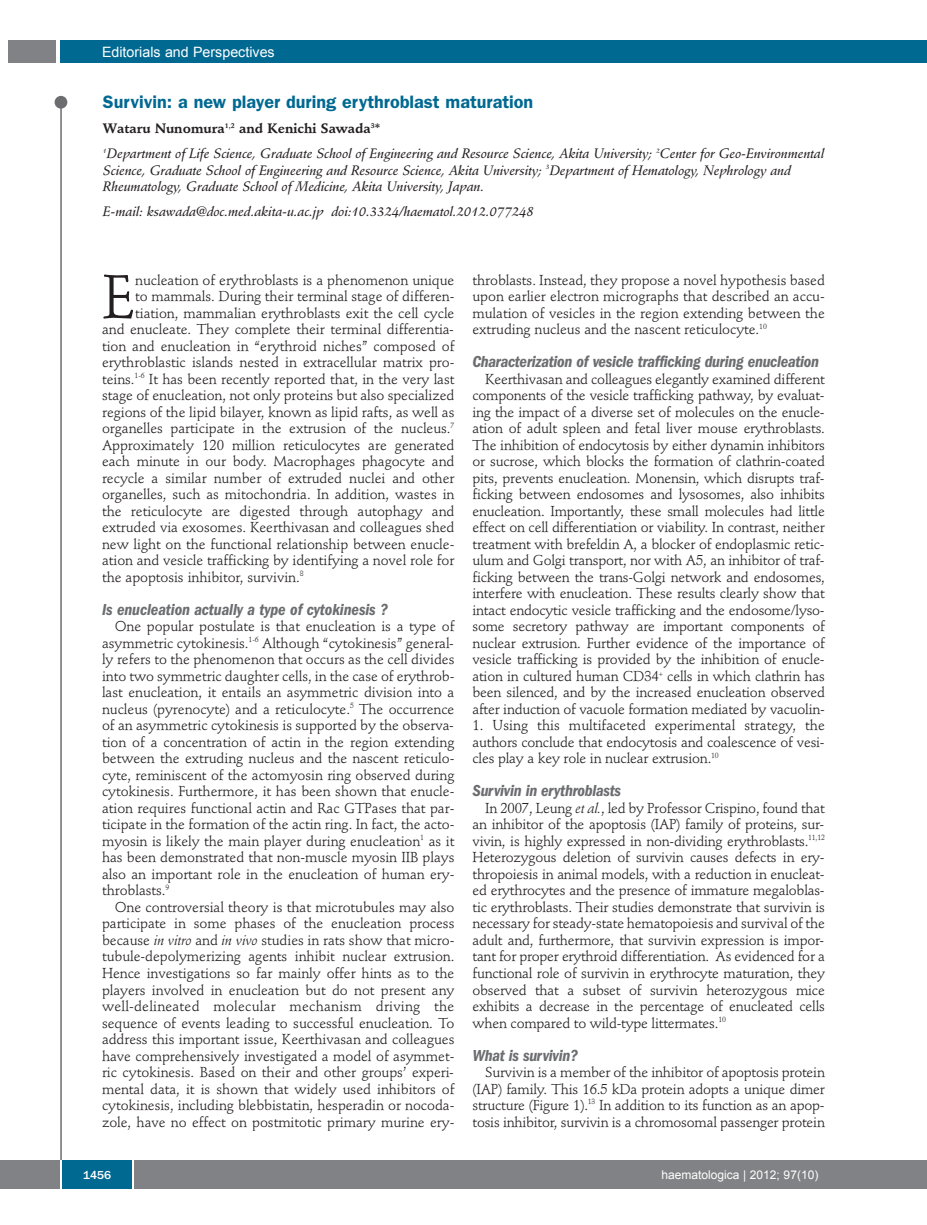
<style>
.page{position:relative;width:927px;height:1225px;background:#fff}
.page>*{position:absolute;margin:0;border:0;box-sizing:border-box;transform-origin:0 0}
.t1{font:60.45px "Stempel Schneidler";color:#231f20}
.t2{font:600 18px "Franklin Gothic";color:#006991}
.t3{font:italic 600 condensed 16.5px "Franklin Gothic";letter-spacing:-.015em;color:#6c6d70}
.t4{font:14.25px/16.5px "Stempel Schneidler";letter-spacing:-.005em;color:#231f20;text-align:justify}
.t5{font:14.25px "Arial";color:#fff}
.t6{font:italic 13.5px/16.5px "Stempel Schneidler Med";letter-spacing:-.005em;color:#231f20}
.t7{font:700 13.5px "Stempel Schneidler";color:#231f20}
.t8{font:12px "Arial";color:#fff}
.t9{font:500 12px "Franklin Gothic";color:#fff}
.s1{font-style:italic}
</style>
<div class="page">
<div style="left:911px;top:40px;width:16px;height:22px;background:#006991"></div>
<div style="left:910px;top:1160px;width:17px;height:28px;background:#808285"></div>
<div style="left:60px;top:40px;width:852px;height:22px;background:#006991"></div>
<div style="left:9px;top:40px;width:47px;height:22px;background:#808285"></div>
<div style="left:0;top:1160px;width:911px;height:28px;background:#808285"></div>
<div style="left:62px;top:1160px;width:71px;height:28px;background:#006991"></div>
<hr style="left:60px;top:1160px;width:2px;height:28px;background:#fff">
<svg style="left:133px;top:1160px;width:1px;height:28px"></svg>
<div style="left:55px;top:96px;width:12px;height:13px;background:#6c6d70;border-radius:50%"></div>
<hr style="left:60px;top:99px;width:2px;height:1061px;background:#6c6d70">
<p class="t5" style="left:102px;top:44px;width:174px">Editorials and Perspectives</p>
<p class="t2" style="left:103px;top:96px;width:432px">Survivin: a new player during erythroblast maturation</p>
<p class="t7" style="left:103px;top:123px;width:279px">Wataru Nunomura<sup>1,2</sup> and Kenichi Sawada<sup>3</sup>*</p>
<p class="t6" style="left:103px;top:146px;width:723px"><sup>1</sup>Department of Life Science, Graduate School of Engineering and Resource Science, Akita University; <sup>2</sup>Center for Geo-Environmental<br>Science, Graduate School of Engineering and Resource Science, Akita University; <sup>3</sup>Department of Hematology, Nephrology and<br>Rheumatology, Graduate School of Medicine, Akita University, Japan.</p>
<p class="t6" style="left:103px;top:204px;width:432px">E-mail: ksawada@doc.med.akita-u.ac.jp doi:10.3324/haematol.2012.077248</p>
<h1 class="t1" style="left:102px;top:272px;width:35px">E</h1>
<p class="t4" style="left:135px;top:273px;width:321px">nucleation of erythroblasts is a phenomenon unique</p>
<p class="t4" style="left:135px;top:289px;width:321px">to mammals. During their terminal stage of differen-</p>
<p class="t4" style="left:135px;top:306px;width:321px">tiation, mammalian erythroblasts exit the cell cycle</p>
<p class="t4" style="left:102px;top:322px;width:353px">and enucleate. They complete their terminal differentia-</p>
<p class="t4" style="left:102px;top:339px;width:354px">tion and enucleation in “erythroid niches” composed of</p>
<p class="t4" style="left:102px;top:355px;width:354px">erythroblastic islands nested in extracellular matrix pro-</p>
<p class="t4" style="left:102px;top:372px;width:354px">teins.<sup>1-6</sup> It has been recently reported that, in the very last</p>
<p class="t4" style="left:102px;top:388px;width:354px">stage of enucleation, not only proteins but also specialized</p>
<p class="t4" style="left:102px;top:405px;width:354px">regions of the lipid bilayer, known as lipid rafts, as well as</p>
<p class="t4" style="left:102px;top:421px;width:354px">organelles participate in the extrusion of the nucleus.<sup>7</sup></p>
<p class="t4" style="left:102px;top:438px;width:354px">Approximately 120 million reticulocytes are generated</p>
<p class="t4" style="left:102px;top:454px;width:354px">each minute in our body. Macrophages phagocyte and</p>
<p class="t4" style="left:102px;top:471px;width:354px">recycle a similar number of extruded nuclei and other</p>
<p class="t4" style="left:102px;top:487px;width:354px">organelles, such as mitochondria. In addition, wastes in</p>
<p class="t4" style="left:102px;top:504px;width:354px">the reticulocyte are digested through autophagy and</p>
<p class="t4" style="left:102px;top:520px;width:354px">extruded via exosomes. Keerthivasan and colleagues shed</p>
<p class="t4" style="left:102px;top:537px;width:354px">new light on the functional relationship between enucle-</p>
<p class="t4" style="left:102px;top:553px;width:354px">ation and vesicle trafficking by identifying a novel role for</p>
<p class="t4" style="left:102px;top:570px;width:203px">the apoptosis inhibitor, survivin.<sup>8</sup></p>
<p class="t3" style="left:102px;top:603px;width:287px">Is enucleation actually a type of cytokinesis ?</p>
<p class="t4" style="left:102px;top:619px;width:354px;text-indent:13px">One popular postulate is that enucleation is a type of asymmetric cytokinesis.<sup>1-6</sup> Although “cytokinesis” general&shy;ly refers to the phenomenon that occurs as the cell divides into two symmetric daughter cells, in the case of erythrob&shy;last enucleation, it entails an asymmetric division into a nucleus (pyrenocyte) and a reticulocyte.<sup>5</sup> The occurrence of an asymmetric cytokinesis is supported by the observa&shy;tion of a concentration of actin in the region extending between the extruding nucleus and the nascent reticulo&shy;cyte, reminiscent of the actomyosin ring observed during cytokinesis. Furthermore, it has been shown that enucle&shy;ation requires functional actin and Rac GTPases that par&shy;ticipate in the formation of the actin ring. In fact, the acto&shy;myosin is likely the main player during enucleation<sup>1</sup> as it has been demonstrated that non-muscle myosin IIB plays also an important role in the enucleation of human ery&shy;throblasts.<sup>9</sup></p>
<p class="t4" style="left:102px;top:900px;width:354px;text-indent:13px">One controversial theory is that microtubules may also participate in some phases of the enucleation process because <span class="s1">in vitro</span> and <span class="s1">in vivo</span> studies in rats show that micro&shy;tubule-depolymerizing agents inhibit nuclear extrusion.<br>Hence investigations so far mainly offer hints as to the players involved in enucleation but do not present any well-delineated molecular mechanism driving the sequence of events leading to successful enucleation. To address this important issue, Keerthivasan and colleagues have comprehensively investigated a model of asymmet&shy;ric cytokinesis. Based on their and other groups’ experi&shy;mental data, it is shown that widely used inhibitors of cytokinesis, including blebbistatin, hesperadin or nocoda&shy;zole, have no effect on postmitotic primary murine ery-</p>
<p class="t4" style="left:472px;top:273px;width:354px">throblasts. Instead, they propose a novel hypothesis based upon earlier electron micrographs that described an accu&shy;mulation of vesicles in the region extending between the extruding nucleus and the nascent reticulocyte.<sup>10</sup></p>
<p class="t3" style="left:472px;top:356px;width:348px">Characterization of vesicle trafficking during enucleation</p>
<p class="t4" style="left:472px;top:372px;width:354px;text-indent:13px">Keerthivasan and colleagues elegantly examined different components of the vesicle trafficking pathway, by evaluat&shy;ing the impact of a diverse set of molecules on the enucle&shy;ation of adult spleen and fetal liver mouse erythroblasts.<br>The inhibition of endocytosis by either dynamin inhibitors or sucrose, which blocks the formation of clathrin-coated pits, prevents enucleation. Monensin, which disrupts traf&shy;ficking between endosomes and lysosomes, also inhibits enucleation. Importantly, these small molecules had little effect on cell differentiation or viability. In contrast, neither treatment with brefeldin A, a blocker of endoplasmic retic&shy;ulum and Golgi transport, nor with A5, an inhibitor of traf&shy;ficking between the trans-Golgi network and endosomes, interfere with enucleation. These results clearly show that intact endocytic vesicle trafficking and the endosome/lyso&shy;some secretory pathway are important components of nuclear extrusion. Further evidence of the importance of vesicle trafficking is provided by the inhibition of enucle&shy;ation in cultured human CD34<sup>+</sup> cells in which clathrin has been silenced, and by the increased enucleation observed after induction of vacuole formation mediated by vacuolin-</p>
<p class="t4" style="left:472px;top:718px;width:354px">1. Using this multifaceted experimental strategy, the authors conclude that endocytosis and coalescence of vesi&shy;cles play a key role in nuclear extrusion.<sup>10</sup></p>
<p class="t3" style="left:472px;top:785px;width:150px">Survivin in erythroblasts</p>
<p class="t4" style="left:472px;top:801px;width:354px;text-indent:13px">In 2007, Leung <span class="s1">et al.</span>, led by Professor Crispino, found that an inhibitor of the apoptosis (IAP) family of proteins, sur&shy;vivin, is highly expressed in non-dividing erythroblasts.<sup>11,12<br></sup>Heterozygous deletion of survivin causes defects in ery&shy;thropoiesis in animal models, with a reduction in enucleat&shy;ed erythrocytes and the presence of immature megaloblas&shy;tic erythroblasts. Their studies demonstrate that survivin is necessary for steady-state hematopoiesis and survival of the adult and, furthermore, that survivin expression is impor&shy;tant for proper erythroid differentiation. As evidenced for a functional role of survivin in erythrocyte maturation, they observed that a subset of survivin heterozygous mice exhibits a decrease in the percentage of enucleated cells when compared to wild-type littermates.<sup>10</sup></p>
<p class="t3" style="left:472px;top:1049px;width:107px">What is survivin?</p>
<p class="t4" style="left:472px;top:1065px;width:354px;text-indent:13px">Survivin is a member of the inhibitor of apoptosis protein (IAP) family. This 16.5 kDa protein adopts a unique dimer structure (Figure 1).<sup>13</sup> In addition to its function as an apop&shy;tosis inhibitor, survivin is a chromosomal passenger protein</p>
<p class="t9" style="left:83px;top:1171px;width:30px">1456</p>
<p class="t8" style="left:661px;top:1168px;width:158px">haematologica | 2012; 97(10)</p>
</div>
